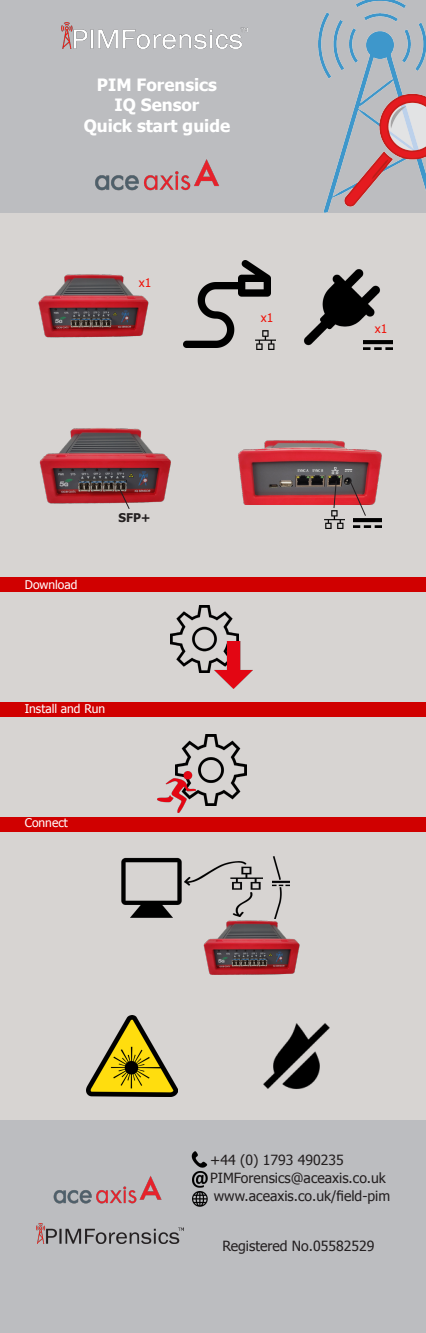
<style>
.page{position:relative;width:426px;height:1333px;background:#fff}
.page>*{position:absolute;margin:0;border:0;box-sizing:border-box;transform-origin:0 0}
.t1{font:700 17px "Tahoma";color:#fff}
.t2{font:14px "Tahoma";color:#231f20}
.t3{font:12px "Tahoma";color:#fff}
.t4{font:12px "Tahoma";color:#ef1209}
.t5{font:700 12px "Tahoma";color:#231f20}
</style>
<div class="page">
<div style="left:0;top:213px;width:425px;height:907px;background:#d7d4d2"></div>
<div style="left:0;top:0;width:425px;height:213px;background:#bcbdc0"></div>
<img style="left:61px;top:23px;width:186px;height:25px">
<img style="left:318px;top:0;width:107px;height:213px">
<img style="left:95px;top:159px;width:124px;height:32px">
<img style="left:39px;top:428px;width:132px;height:76px">
<img style="left:238px;top:440px;width:144px;height:64px">
<img style="left:324px;top:510px;width:20px;height:19px">
<img style="left:353px;top:518px;width:28px;height:9px">
<svg style="left:332px;top:479px;width:5px;height:29px"></svg>
<svg style="left:348px;top:479px;width:18px;height:37px"></svg>
<svg style="left:116px;top:482px;width:14px;height:27px"></svg>
<img style="left:304px;top:269px;width:76px;height:77px">
<img style="left:183px;top:261px;width:87px;height:86px">
<img style="left:255px;top:330px;width:20px;height:19px">
<img style="left:363px;top:340px;width:28px;height:9px">
<img style="left:272px;top:856px;width:17px;height:61px">
<img style="left:185px;top:861px;width:77px;height:55px">
<img style="left:263px;top:1023px;width:67px;height:66px">
<img style="left:87px;top:1015px;width:90px;height:80px">
<img style="left:121px;top:857px;width:64px;height:61px">
<img style="left:171px;top:605px;width:67px;height:67px">
<img style="left:175px;top:734px;width:71px;height:71px">
<img style="left:158px;top:771px;width:37px;height:41px">
<img style="left:214px;top:641px;width:38px;height:47px">
<div style="left:0;top:577px;width:425px;height:15px;background:#d00000"></div>
<div style="left:0;top:701px;width:425px;height:15px;background:#d00000"></div>
<div style="left:0;top:817px;width:425px;height:15px;background:#d00000"></div>
<div style="left:0;top:1120px;width:425px;height:212px;background:#bcbdc0"></div>
<img style="left:53px;top:1176px;width:109px;height:28px">
<img style="left:192px;top:1171px;width:15px;height:15px">
<img style="left:191px;top:1151px;width:16px;height:16px">
<img style="left:192px;top:1191px;width:15px;height:15px">
<img style="left:36px;top:1223px;width:147px;height:20px">
<img style="left:39px;top:274px;width:110px;height:64px">
<img style="left:203px;top:917px;width:97px;height:58px">
<p class="t1" style="left:97px;top:72px;width:121px">PIM Forensics</p>
<p class="t1" style="left:114px;top:93px;width:86px">IQ Sensor</p>
<p class="t1" style="left:84px;top:114px;width:148px">Quick start guide</p>
<p class="t4" style="left:139px;top:274px;width:14px">x1</p>
<p class="t3" style="left:25px;top:576px;width:54px">Download</p>
<p class="t5" style="left:118px;top:509px;width:34px">SFP+</p>
<p class="t3" style="left:25px;top:701px;width:82px">Install and Run</p>
<p class="t3" style="left:25px;top:814px;width:44px">Connect</p>
<p class="t4" style="left:260px;top:309px;width:14px">x1</p>
<p class="t4" style="left:374px;top:321px;width:14px">x1</p>
<p class="t2" style="left:210px;top:1150px;width:135px">+44 (0) 1793 490235</p>
<p class="t2" style="left:210px;top:1168px;width:177px">PIMForensics@aceaxis.co.uk</p>
<p class="t2" style="left:213px;top:1186px;width:177px">www.aceaxis.co.uk/field-pim</p>
<p class="t2" style="left:222px;top:1236px;width:153px">Registered No.05582529</p>
</div>
